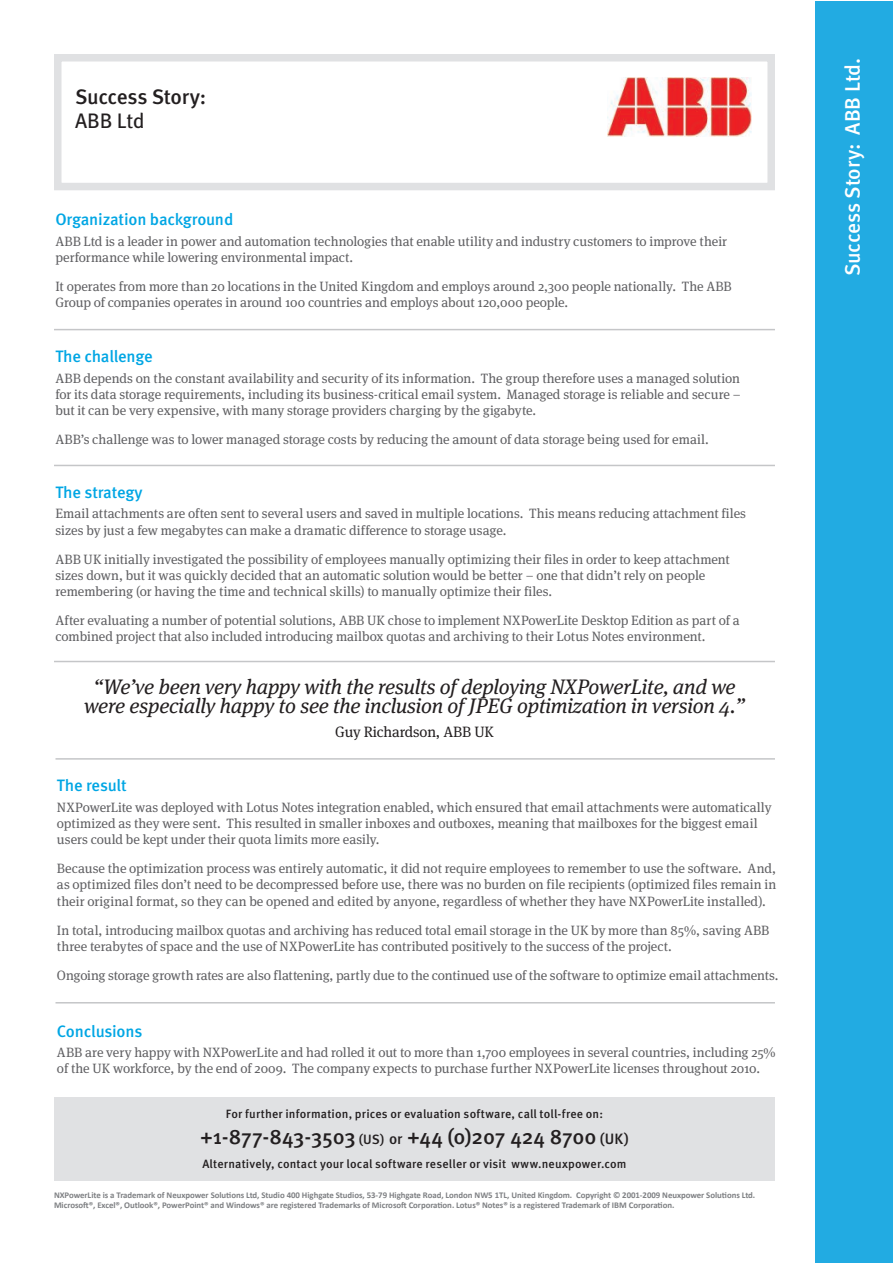
<style>
.page{position:relative;width:893px;height:1263px;background:#fff}
.page>*{position:absolute;margin:0;border:0;box-sizing:border-box;transform-origin:0 0}
.t1{font:italic 21px/19px "Meta Serif OT";letter-spacing:-.01em;color:#231f20;text-align:center}
.t2{font:500 21px "Meta OT";letter-spacing:-.01em;color:#231f20}
.t3{font:500 21px "Meta OT";letter-spacing:-.01em;color:#fff}
.t4{font:21px "Meta OT";letter-spacing:-.01em;color:#231f20}
.t5{font:500 16.5px "Meta OT";letter-spacing:-.015em;color:#00a6e4}
.t6{font:15px "Meta Serif OT";letter-spacing:-.01em;color:#231f20}
.t7{font:13.5px/16.2px "Meta Serif OT";letter-spacing:-.005em;color:#5f5f62}
.t8{font:500 12px "Meta OT";letter-spacing:.015em;color:#231f20}
.t9{font:700 8.85px/10.5px "Calibri";letter-spacing:-.005em;color:#7e8083}
.s1{font-size:13.5px}
.s2{font-size:15px}
</style>
<div class="page">
<div style="left:816px;top:1px;width:77px;height:1262px;background:#22abe2"></div>
<div style="left:54px;top:54px;width:721px;height:136px;border:8px solid #e0e1e3"></div>
<hr style="left:54px;top:329px;width:721px;height:1px;background:#c5c6c8">
<hr style="left:54px;top:661px;width:721px;height:1px;background:#c5c6c8">
<div style="left:54px;top:1097px;width:721px;height:84px;background:#e0e1e3"></div>
<hr style="left:54px;top:465px;width:721px;height:1px;background:#c5c6c8">
<img style="left:607px;top:78px;width:145px;height:58px">
<hr style="left:55px;top:758px;width:720px;height:2px;background:#c5c6c8">
<hr style="left:55px;top:1002px;width:720px;height:1px;background:#c5c6c8">
<h1 class="t2" style="left:75px;top:84px;width:133px">Success Story:</h1>
<h1 class="t4" style="left:75px;top:108px;width:71px">ABB Ltd</h1>
<p class="t5" style="left:56px;top:209px;width:179px">Organization background</p>
<p class="t7" style="left:56px;top:233px;width:673px">ABB Ltd is a leader in power and automation technologies that enable utility and industry customers to improve their performance while lowering environmental impact.</p>
<p class="t7" style="left:56px;top:278px;width:678px">It operates from more than 20 locations in the United Kingdom and employs around 2,300 people nationally. The ABB<br>Group of companies operates in around 100 countries and employs about 120,000 people.</p>
<p class="t5" style="left:56px;top:346px;width:99px">The challenge</p>
<p class="t7" style="left:56px;top:370px;width:687px;text-align:justify">ABB depends on the constant availability and security of its information. The group therefore uses a managed solution for its data storage requirements, including its business-critical email system. Managed storage is reliable and secure – but it can be very expensive, with many storage providers charging by the gigabyte.</p>
<p class="t7" style="left:56px;top:431px;width:655px">ABB’s challenge was to lower managed storage costs by reducing the amount of data storage being used for email.</p>
<p class="t5" style="left:56px;top:482px;width:89px">The strategy</p>
<p class="t7" style="left:56px;top:506px;width:692px">Email attachments are often sent to several users and saved in multiple locations. This means reducing attachment files sizes by just a few megabytes can make a dramatic difference to storage usage.</p>
<p class="t7" style="left:56px;top:551px;width:676px">ABB UK initially investigated the possibility of employees manually optimizing their files in order to keep attachment sizes down, but it was quickly decided that an automatic solution would be better – one that didn’t rely on people remembering (or having the time and technical skills) to manually optimize their files.</p>
<p class="t7" style="left:56px;top:612px;width:686px">After evaluating a number of potential solutions, ABB UK chose to implement NXPowerLite Desktop Edition as part of a combined project that also included introducing mailbox quotas and archiving to their Lotus Notes environment.</p>
<h1 class="t1" style="left:84px;top:678px;width:662px">“We’ve been very happy with the results of deploying NXPowerLite, and we were especially happy to see the inclusion of JPEG optimization in version 4.”</h1>
<p class="t6" style="left:335px;top:723px;width:160px">Guy Richardson, ABB UK</p>
<p class="t5" style="left:57px;top:775px;width:71px">The result</p>
<p class="t7" style="left:57px;top:799px;width:716px">NXPowerLite was deployed with Lotus Notes integration enabled, which ensured that email attachments were automatically optimized as they were sent. This resulted in smaller inboxes and outboxes, meaning that mailboxes for the biggest email users could be kept under their quota limits more easily.</p>
<p class="t7" style="left:57px;top:861px;width:721px;text-align:justify">Because the optimization process was entirely automatic, it did not require employees to remember to use the software. And, as optimized files don’t need to be decompressed before use, there was no burden on file recipients (optimized files remain in their original format, so they can be opened and edited by anyone, regardless of whether they have NXPowerLite installed).</p>
<p class="t7" style="left:57px;top:922px;width:714px">In total, introducing mailbox quotas and archiving has reduced total email storage in the UK by more than 85%, saving ABB three terabytes of space and the use of NXPowerLite has contributed positively to the success of the project.</p>
<p class="t7" style="left:57px;top:967px;width:723px">Ongoing storage growth rates are also flattening, partly due to the continued use of the software to optimize email attachments.</p>
<p class="t5" style="left:57px;top:1021px;width:87px">Conclusions</p>
<p class="t7" style="left:57px;top:1045px;width:720px">ABB are very happy with NXPowerLite and had rolled it out to more than 1,700 employees in several countries, including 25% of the UK workforce, by the end of 2009. The company expects to purchase further NXPowerLite licenses throughout 2010.</p>
<p class="t8" style="left:226px;top:1106px;width:379px">For further information, prices or evaluation software, call toll-free on:</p>
<h1 class="t2" style="left:200px;top:1123px;width:430px">+1-877-843-3503 <span class="s1">(US)</span> <span class="s2">or</span> +44 (0)207 424 8700 <span class="s2">(UK)</span></h1>
<p class="t8" style="left:202px;top:1156px;width:426px">Alternatively, contact your local software reseller or visit www.neuxpower.com</p>
<p class="t9" style="left:54px;top:1190px;width:703px">NXPowerLite is a Trademark of Neuxpower Solutions Ltd, Studio 400 Highgate Studios, 53-79 Highgate Road, London NW5 1TL, United Kingdom. Copyright © 2001-2009 Neuxpower Solutions Ltd.<br>Microsoft®, Excel®, Outlook®, PowerPoint® and Windows® are registered Trademarks of Microsoft Corporation. Lotus® Notes® is a registered Trademark of IBM Corporation.</p>
<h1 class="t3" style="left:840px;top:276px;width:220px;rotate:-90deg">Success Story: ABB Ltd.</h1>
</div>
